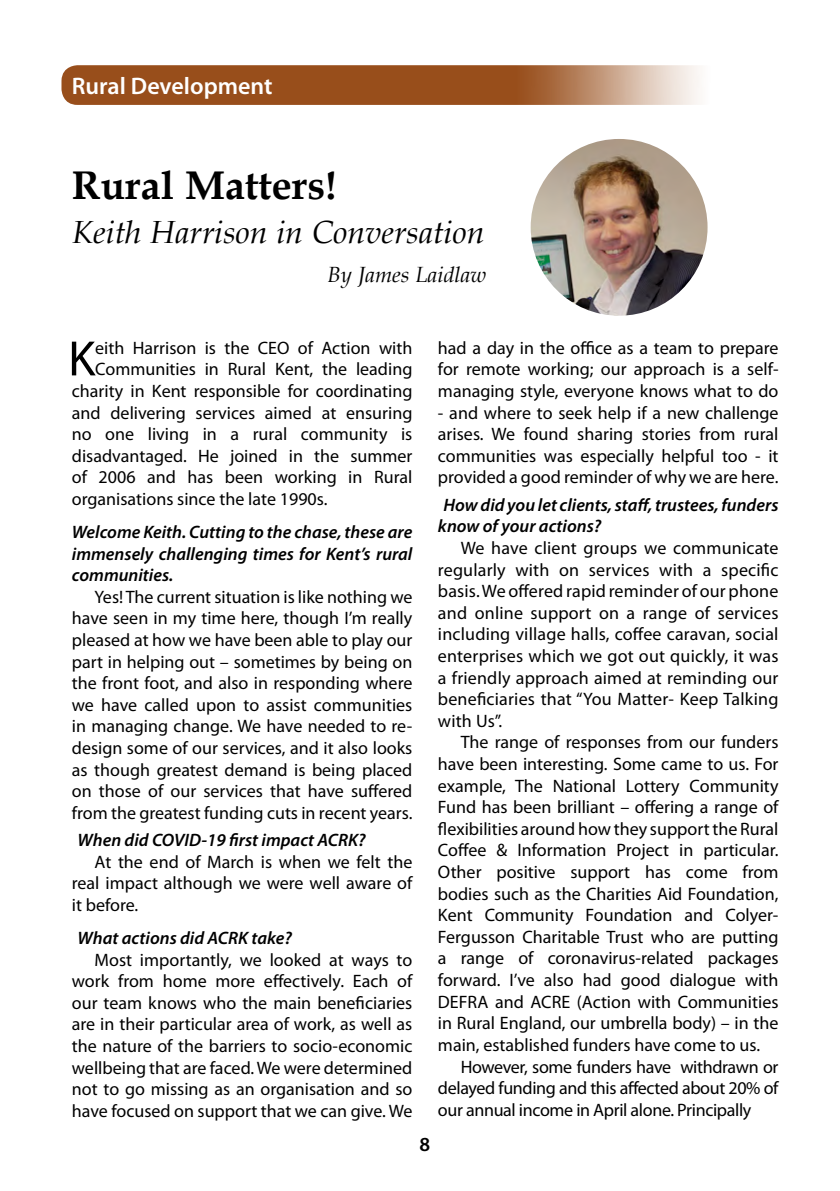
<style>
.page{position:relative;width:840px;height:1191px;background:#fff}
.page>*{position:absolute;margin:0;border:0;box-sizing:border-box;transform-origin:0 0}
.t1{font:50px "Myriad Pro";color:#000}
.t2{font:700 40px "Book Antiqua";color:#000}
.t3{font:italic 32px "Book Antiqua";color:#000}
.t4{font:600 24px "Myriad Pro";color:#fff}
.t5{font:italic 22px "Book Antiqua";color:#000}
.t6{font:600 20px "Myriad Pro";color:#000}
.t7{font:18px/21.6px "Myriad Pro";color:#000;text-align:justify}
.t8{font:italic 600 18px/21.6px "Myriad Pro";color:#000;text-align:justify}
</style>
<div class="page">
<img style="left:61px;top:65px;width:638px;height:40px">
<img style="left:530px;top:139px;width:177px;height:177px;border-radius:88px">
<h3 class="t4" style="left:72px;top:71px;width:202px">Rural Development</h3>
<h2 class="t2" style="left:72px;top:162px;width:266px">Rural Matters!</h2>
<h3 class="t3" style="left:72px;top:214px;width:414px">Keith Harrison in Conversation</h3>
<p class="t5" style="left:327px;top:261px;width:160px">By James Laidlaw</p>
<h1 class="t1" style="left:68px;top:328px;width:29px">K</h1>
<p class="t7" style="left:95px;top:337px;width:318px">eith Harrison is the CEO of Action with</p>
<p class="t7" style="left:95px;top:358px;width:318px">Communities in Rural Kent, the leading</p>
<p class="t7" style="left:72px;top:380px;width:342px">charity in Kent responsible for coordinating</p>
<p class="t7" style="left:72px;top:401px;width:342px">and delivering services aimed at ensuring</p>
<p class="t7" style="left:72px;top:423px;width:342px">no one living in a rural community is</p>
<p class="t7" style="left:72px;top:445px;width:342px">disadvantaged. He joined in the summer</p>
<p class="t7" style="left:72px;top:466px;width:342px">of 2006 and has been working in Rural</p>
<p class="t7" style="left:72px;top:488px;width:257px">organisations since the late 1990s.</p>
<p class="t8" style="left:72px;top:521px;width:342px">Welcome Keith. Cutting to the chase, these are immensely challenging times for Kent’s rural communities.</p>
<p class="t7" style="left:72px;top:585px;width:342px;text-indent:23px">Yes! The current situation is like nothing we have seen in my time here, though I’m really pleased at how we have been able to play our part in helping out – sometimes by being on the front foot, and also in responding where we have called upon to assist communities in managing change. We have needed to re&shy;design some of our services, and it also looks as though greatest demand is being placed on those of our services that have suffered from the greatest funding cuts in recent years.</p>
<p class="t8" style="left:77px;top:829px;width:289px">When did COVID-19 first impact ACRK?</p>
<p class="t7" style="left:72px;top:850px;width:342px;text-indent:23px">At the end of March is when we felt the real impact although we were well aware of it before.</p>
<p class="t8" style="left:77px;top:926px;width:216px">What actions did ACRK take?</p>
<p class="t7" style="left:72px;top:948px;width:342px;text-indent:23px">Most importantly, we looked at ways to work from home more effectively. Each of our team knows who the main beneficiaries are in their particular area of work, as well as the nature of the barriers to socio-economic wellbeing that are faced. We were determined not to go missing as an organisation and so have focused on support that we can give. We</p>
<p class="t6" style="left:419px;top:1132px;width:12px">8</p>
<p class="t7" style="left:437px;top:337px;width:342px">had a day in the office as a team to prepare for remote working; our approach is a self&shy;managing style, everyone knows what to do</p>
<p class="t7" style="left:437px;top:401px;width:342px">- and where to seek help if a new challenge arises. We found sharing stories from rural communities was especially helpful too - it provided a good reminder of why we are here.</p>
<p class="t8" style="left:437px;top:493px;width:342px;text-indent:6px">How did you let clients, staff, trustees, funders know of your actions?</p>
<p class="t7" style="left:437px;top:537px;width:342px;text-indent:23px">We have client groups we communicate regularly with on services with a specific basis. We offered rapid reminder of our phone and online support on a range of services including village halls, coffee caravan, social enterprises which we got out quickly, it was a friendly approach aimed at reminding our beneficiaries that “You Matter- Keep Talking with Us”.</p>
<p class="t7" style="left:437px;top:731px;width:342px;text-indent:23px">The range of responses from our funders have been interesting. Some came to us. For example, The National Lottery Community Fund has been brilliant – offering a range of flexibilities around how they support the Rural Coffee &amp; Information Project in particular.<br>Other positive support has come from bodies such as the Charities Aid Foundation, Kent Community Foundation and Colyer-Fergusson Charitable Trust who are putting a range of coronavirus-related packages forward. I’ve also had good dialogue with DEFRA and ACRE (Action with Communities in Rural England, our umbrella body) – in the main, established funders have come to us.</p>
<p class="t7" style="left:437px;top:1055px;width:342px;text-indent:23px">However, some funders have withdrawn or delayed funding and this affected about 20% of our annual income in April alone. Principally</p>
</div>
